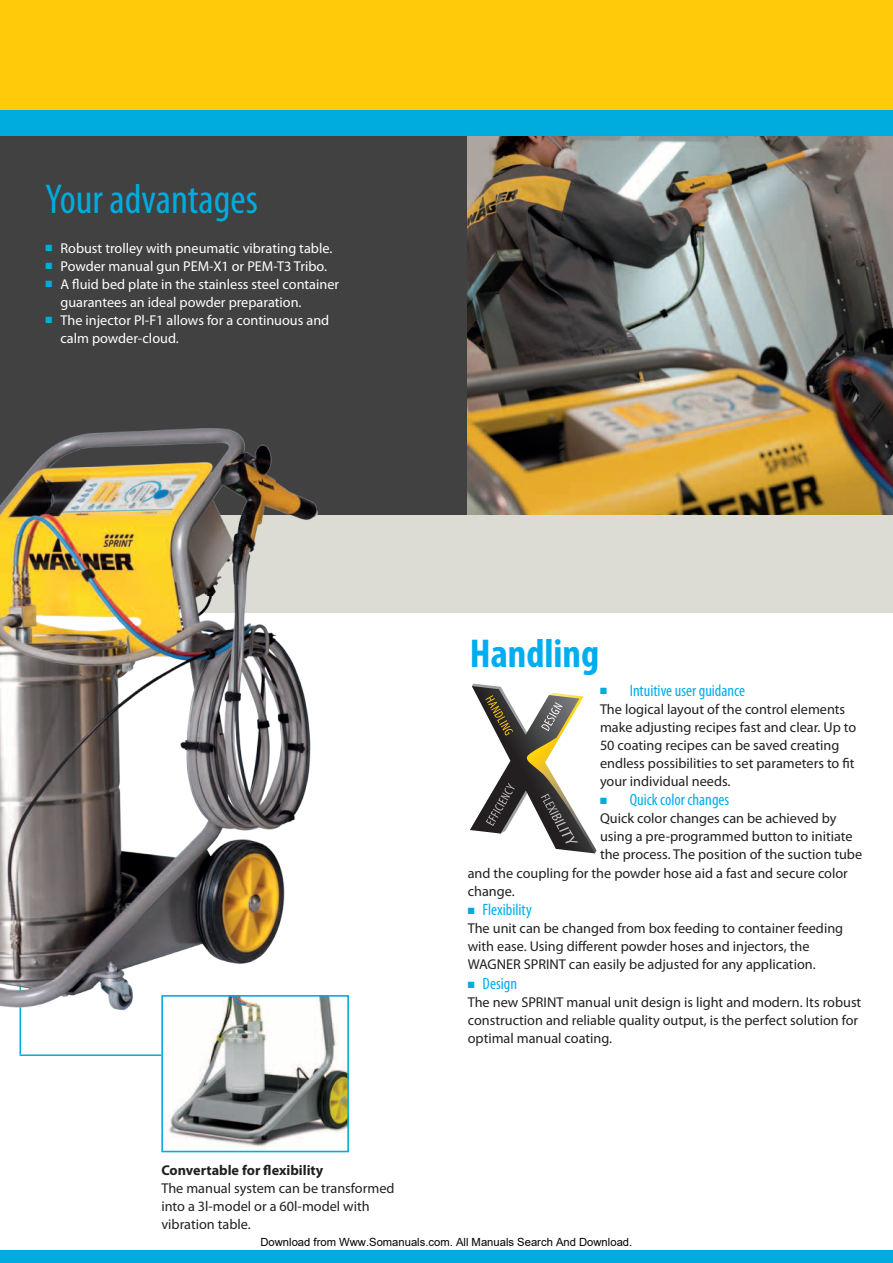
<style>
.page{position:relative;width:893px;height:1263px;background:#fff}
.page>*{position:absolute;margin:0;border:0;box-sizing:border-box;transform-origin:0 0}
.Slogan_Condensed_28p{font:condensed 42px "Myriad Pro";color:#00acdd}
.Slogan_Condensed_20p{font:700 condensed 40.5px "Myriad Pro";color:#00aeef}
.t1{font:condensed 16.5px "Myriad Pro";color:#00aeef}
.continuous_Text_9_5p{font:14.25px/18px "Myriad Pro";color:#231f20}
.t2{font:14.25px/18px "Myriad Pro";color:#fff}
.Continous_Text_9_5pt{font:700 14.25px "Myriad Pro";color:#231f20}
.t3{font:11.25px "Arial";color:#000}
.s1{color:#00acdd}
</style>
<div class="page">
<div style="left:0;top:136px;width:468px;height:380px;background:#414142"></div>
<img style="left:468px;top:136px;width:425px;height:380px">
<div style="left:0;top:516px;width:893px;height:97px;background:#dcdcd4"></div>
<img style="left:165px;top:1042px;width:181px;height:105px">
<div style="left:161px;top:995px;width:188px;height:157px;border:2px solid #00acdd"></div>
<hr style="left:20px;top:1054px;width:141px;height:2px;background:#00acdd">
<hr style="left:20px;top:952px;width:1px;height:102px;background:#00acdd">
<div style="left:0;top:0;width:893px;height:111px;background:#feca0a"></div>
<div style="left:0;top:111px;width:893px;height:25px;background:#00acdd"></div>
<div style="left:0;top:1250px;width:893px;height:13px;background:#00acdd"></div>
<img style="left:0;top:402px;width:362px;height:640px">
<svg style="left:470px;top:684px;width:126px;height:169px"></svg>
<p class="Slogan_Condensed_28p" style="left:46px;top:174px;width:214px">Your advantages</p>
<p class="t2" style="left:46px;top:239px;width:288px"><span class="s1">■</span> Robust trolley with pneumatic vibrating table.</p>
<p class="t2" style="left:46px;top:257px;width:283px"><span class="s1">■</span> Powder manual gun PEM-X1 or PEM-T3 Tribo.</p>
<p class="t2" style="left:60px;top:275px;width:280px;text-indent:-15px"><span class="s1">■</span> A fluid bed plate in the stainless steel container guarantees an ideal powder preparation.</p>
<p class="t2" style="left:60px;top:311px;width:270px;text-indent:-15px"><span class="s1">■</span> The injector Pl-F1 allows for a continuous and calm powder-cloud.</p>
<p class="Continous_Text_9_5pt" style="left:161px;top:1161px;width:163px">Convertable for flexibility</p>
<p class="continuous_Text_9_5p" style="left:161px;top:1179px;width:235px">The manual system can be transformed into a 3l-model or a 60l-model with vibration table.</p>
<p class="Slogan_Condensed_20p" style="left:470px;top:628px;width:131px">Handling</p>
<p class="t1" style="left:600px;top:680px;width:147px"><span class="s1">■</span> Intuitive user guidance</p>
<p class="continuous_Text_9_5p" style="left:600px;top:700px;width:258px">The logical layout of the control elements make adjusting recipes fast and clear. Up to 50 coating recipes can be saved creating endless possibilities to set parameters to fit your individual needs.</p>
<p class="t1" style="left:600px;top:790px;width:131px"><span class="s1">■</span> Quick color changes</p>
<p class="continuous_Text_9_5p" style="left:600px;top:809px;width:238px">Quick color changes can be achieved by</p>
<p class="continuous_Text_9_5p" style="left:600px;top:827px;width:254px">using a pre-programmed button to initiate</p>
<p class="continuous_Text_9_5p" style="left:600px;top:845px;width:264px">the process. The position of the suction tube</p>
<p class="continuous_Text_9_5p" style="left:468px;top:863px;width:382px">and the coupling for the powder hose aid a fast and secure color</p>
<p class="continuous_Text_9_5p" style="left:468px;top:881px;width:48px">change.</p>
<p class="t1" style="left:468px;top:900px;width:65px"><span class="s1">■</span> Flexibility</p>
<p class="continuous_Text_9_5p" style="left:468px;top:919px;width:377px">The unit can be changed from box feeding to container feeding with ease. Using different powder hoses and injectors, the<br>WAGNER SPRINT can easily be adjusted for any application.</p>
<p class="t1" style="left:468px;top:974px;width:51px"><span class="s1">■</span> Design</p>
<p class="continuous_Text_9_5p" style="left:468px;top:993px;width:395px">The new SPRINT manual unit design is light and modern. Its robust construction and reliable quality output, is the perfect solution for optimal manual coating.</p>
<p class="t3" style="left:260px;top:1235px;width:373px">Download from Www.Somanuals.com. All Manuals Search And Download.</p>
</div>
